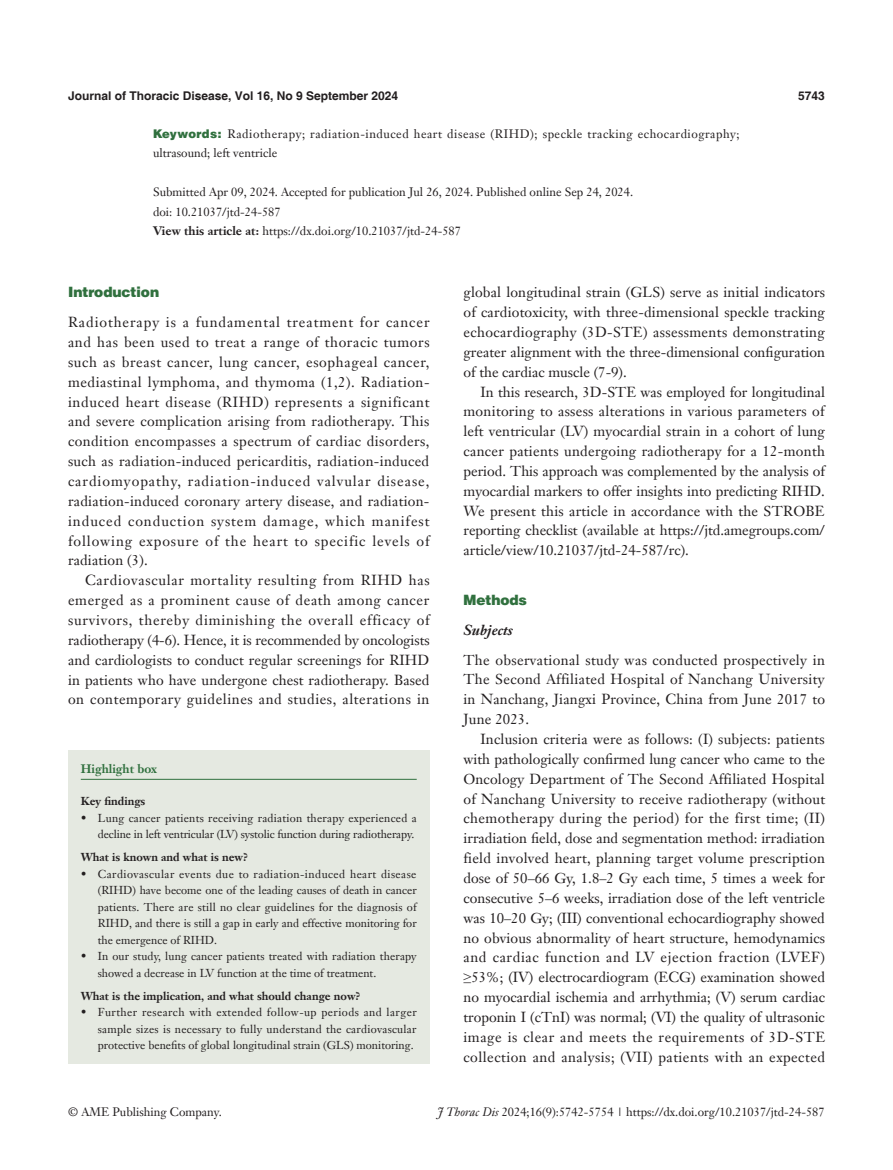
<style>
.page{position:relative;width:893px;height:1170px;background:#fff}
.page>*{position:absolute;margin:0;border:0;box-sizing:border-box;transform-origin:0 0}
.t1{font:14.25px/19.8px "Janson Text LT";letter-spacing:.015em;color:#231f20;text-align:justify}
._1ji-zhengti{font:900 14.25px "Helvetica";color:#30703e}
._2ji-6_5{font:italic 700 14.25px "Janson Text LT";color:#231f20}
._1ji-6_5{font:900 14.25px "Helvetica";color:#30703e}
.A-Keywords{font:12px/19.5px "Janson Text LT";letter-spacing:.04em;color:#231f20}
.A-Keywords-2{font:12px "Janson Text LT";color:#231f20}
.A-time{font:12px "Janson Text LT";color:#231f20}
.A-View_this_article{font:12px "Janson Text LT";color:#231f20}
.t2{font:700 12px "Helvetica";color:#231f20}
.A-doi{font:12px "Janson Text LT";color:#231f20}
.Cite{font:700 12px "Janson Text LT";color:#30703e}
.box-zhengwen{font:11.25px/16.5px "Janson Text LT";color:#231f20;text-align:justify}
.box-biaoti-1_5mm{font:700 11.25px "Janson Text LT";color:#231f20}
.box-biaoti{font:700 11.25px "Janson Text LT";color:#231f20}
.s1{font-family:"Helvetica AME";color:#30703e}
.s2{font-weight:700}
.s3{font-family:"Times New Roman"}
.s4{font-style:italic}
</style>
<div class="page">
<div style="left:68px;top:749px;width:361px;height:314px;background:#e5e9e1"></div>
<hr style="left:81px;top:778px;width:336px;height:1px;background:#30703e">
<p class="t2" style="left:68px;top:88px;width:332px">Journal of Thoracic Disease, Vol 16, No 9 September 2024</p>
<p class="t2" style="left:798px;top:88px;width:28px">5743</p>
<p class="A-Keywords" style="left:153px;top:124px;width:588px"><span class="s1">Keywords:</span> Radiotherapy; radiation-induced heart disease (RIHD); speckle tracking echocardiography; ultrasound; left ventricle</p>
<p class="A-time" style="left:153px;top:185px;width:482px">Submitted Apr 09, 2024. Accepted for publication Jul 26, 2024. Published online Sep 24, 2024.</p>
<p class="A-doi" style="left:153px;top:204px;width:129px">doi: 10.21037/jtd-24-587</p>
<p class="A-View_this_article" style="left:153px;top:224px;width:309px"><span class="s2">View this article at:</span> https://dx.doi.org/10.21037/jtd-24-587</p>
<p class="_1ji-zhengti" style="left:68px;top:283px;width:93px">Introduction</p>
<p class="t1" style="left:68px;top:312px;width:363px">Radiotherapy is a fundamental treatment for cancer and has been used to treat a range of thoracic tumors such as breast cancer, lung cancer, esophageal cancer, mediastinal lymphoma, and thymoma (1,2). Radiation&shy;induced heart disease (RIHD) represents a significant and severe complication arising from radiotherapy. This condition encompasses a spectrum of cardiac disorders, such as radiation-induced pericarditis, radiation-induced cardiomyopathy, radiation-induced valvular disease, radiation-induced coronary artery disease, and radiation&shy;induced conduction system damage, which manifest following exposure of the heart to specific levels of radiation (3).</p>
<p class="t1" style="left:68px;top:570px;width:363px;text-indent:17px">Cardiovascular mortality resulting from RIHD has emerged as a prominent cause of death among cancer survivors, thereby diminishing the overall efficacy of radiotherapy (4-6). Hence, it is recommended by oncologists and cardiologists to conduct regular screenings for RIHD in patients who have undergone chest radiotherapy. Based on contemporary guidelines and studies, alterations in</p>
<p class="Cite" style="left:81px;top:761px;width:78px">Highlight box</p>
<p class="box-biaoti" style="left:81px;top:794px;width:66px">Key findings</p>
<p class="box-zhengwen" style="left:81px;top:809px;width:337px;text-align:right">• Lung cancer patients receiving radiation therapy experienced a decline in left ventricular (LV) systolic function during radiotherapy.</p>
<p class="box-biaoti-1_5mm" style="left:81px;top:850px;width:169px">What is known and what is new?</p>
<p class="box-zhengwen" style="left:98px;top:865px;width:320px;text-indent:-17px">• Cardiovascular events due to radiation-induced heart disease (RIHD) have become one of the leading causes of death in cancer patients. There are still no clear guidelines for the diagnosis of RIHD, and there is still a gap in early and effective monitoring for the emergence of RIHD.</p>
<p class="box-zhengwen" style="left:98px;top:948px;width:320px;text-indent:-17px">• In our study, lung cancer patients treated with radiation therapy showed a decrease in LV function at the time of treatment.</p>
<p class="box-biaoti-1_5mm" style="left:81px;top:988px;width:281px">What is the implication, and what should change now?</p>
<p class="box-zhengwen" style="left:98px;top:1003px;width:320px;text-indent:-17px">• Further research with extended follow-up periods and larger sample sizes is necessary to fully understand the cardiovascular protective benefits of global longitudinal strain (GLS) monitoring.</p>
<p class="t1" style="left:463px;top:282px;width:363px">global longitudinal strain (GLS) serve as initial indicators of cardiotoxicity, with three-dimensional speckle tracking echocardiography (3D-STE) assessments demonstrating greater alignment with the three-dimensional configuration of the cardiac muscle (7-9).</p>
<p class="t1" style="left:463px;top:381px;width:363px;text-indent:17px">In this research, 3D-STE was employed for longitudinal monitoring to assess alterations in various parameters of left ventricular (LV) myocardial strain in a cohort of lung cancer patients undergoing radiotherapy for a 12-month period. This approach was complemented by the analysis of myocardial markers to offer insights into predicting RIHD.<br>We present this article in accordance with the STROBE reporting checklist (available at https://jtd.amegroups.com/ article/view/10.21037/jtd-24-587/rc).</p>
<p class="_1ji-6_5" style="left:463px;top:590px;width:65px">Methods</p>
<p class="_2ji-6_5" style="left:463px;top:620px;width:51px">Subjects</p>
<p class="t1" style="left:463px;top:649px;width:363px">The observational study was conducted prospectively in The Second Affiliated Hospital of Nanchang University in Nanchang, Jiangxi Province, China from June 2017 to June 2023.</p>
<p class="t1" style="left:463px;top:729px;width:363px;text-indent:17px">Inclusion criteria were as follows: (I) subjects: patients with pathologically confirmed lung cancer who came to the Oncology Department of The Second Affiliated Hospital of Nanchang University to receive radiotherapy (without chemotherapy during the period) for the first time; (II) irradiation field, dose and segmentation method: irradiation field involved heart, planning target volume prescription dose of 50–66 Gy, 1.8–2 Gy each time, 5 times a week for consecutive 5–6 weeks, irradiation dose of the left ventricle was 10–20 Gy; (III) conventional echocardiography showed no obvious abnormality of heart structure, hemodynamics and cardiac function and LV ejection fraction (LVEF) <span class="s3">≥</span>53%; (IV) electrocardiogram (ECG) examination showed no myocardial ischemia and arrhythmia; (V) serum cardiac troponin I (cTnI) was normal; (VI) the quality of ultrasonic image is clear and meets the requirements of 3D-STE collection and analysis; (VII) patients with an expected</p>
<p class="A-Keywords-2" style="left:68px;top:1104px;width:155px">© AME Publishing Company.</p>
<p class="A-Keywords-2" style="left:437px;top:1104px;width:389px"><span class="s4">J Thorac Dis</span> 2024;16(9):5742-5754 | https://dx.doi.org/10.21037/jtd-24-587</p>
</div>
